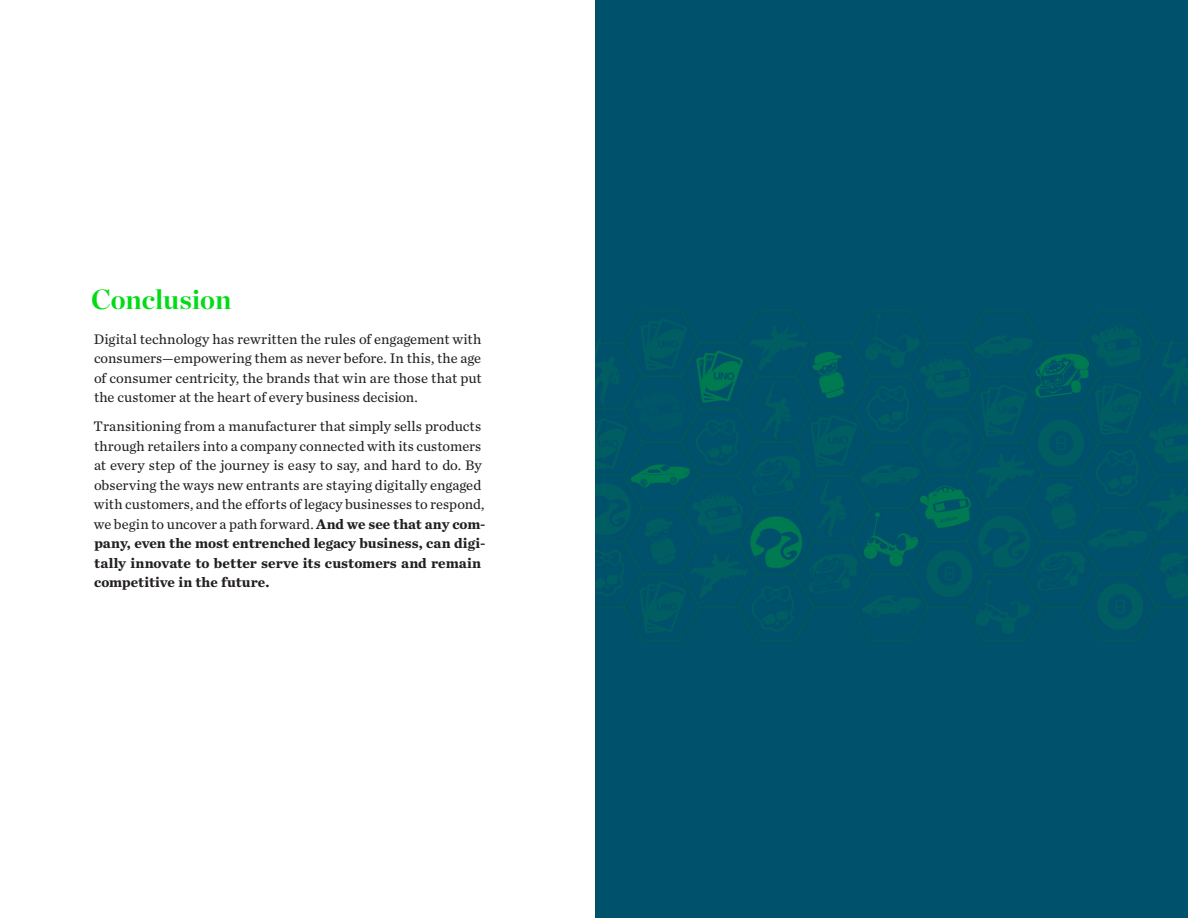
<style>
.page{position:relative;width:1188px;height:918px;background:#fff}
.page>*{position:absolute;margin:0;border:0;box-sizing:border-box;transform-origin:0 0}
.t1{font:700 27.6px "Chronicle Display";letter-spacing:-.005em;color:#00dc15}
.Body{font:14.4px/19.5px "Chronicle Text G2";letter-spacing:.005em;color:#231f20}
.body_after_subhead{font:14.4px/19.5px "Chronicle Text G2";letter-spacing:-.005em;color:#231f20;text-align:justify}
.s1{font-weight:700}
</style>
<div class="page">
<div style="left:595px;top:0;width:593px;height:918px;background:#00516b"></div>
<img style="left:595px;top:310px;width:593px;height:331px">
<p class="t1" style="left:91px;top:282px;width:142px">Conclusion</p>
<p class="body_after_subhead" style="left:94px;top:329px;width:389px">Digital technology has rewritten the rules of engagement with consumers—empowering them as never before. In this, the age of consumer centricity, the brands that win are those that put the customer at the heart of every business decision.</p>
<p class="Body" style="left:94px;top:417px;width:393px">Transitioning from a manufacturer that simply sells products through retailers into a company connected with its customers at every step of the journey is easy to say, and hard to do. By observing the ways new entrants are staying digitally engaged with customers, and the efforts of legacy businesses to respond, we begin to uncover a path forward. <span class="s1">And we see that any com&shy;pany, even the most entrenched legacy business, can digi&shy;tally innovate to better serve its customers and remain competitive in the future.</span></p>
</div>
